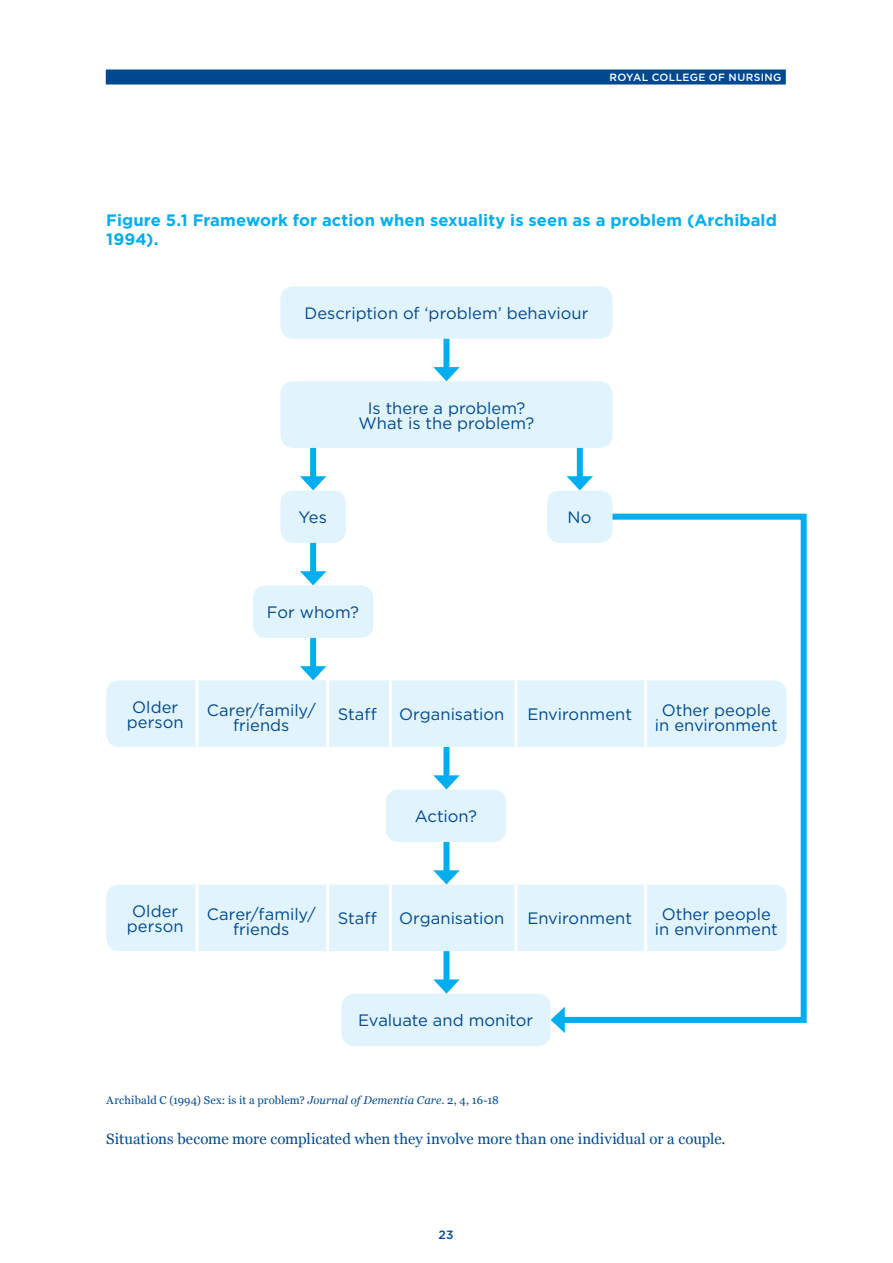
<style>
.page{position:relative;width:893px;height:1263px;background:#fff}
.page>*{position:absolute;margin:0;border:0;box-sizing:border-box;transform-origin:0 0}
.t1{font:16.5px/15px "Gotham";color:#004990;text-align:center}
.t2{font:700 16.5px/19.5px "Gotham";letter-spacing:.005em;color:#00aeef}
.t3{font:15px "Georgia";letter-spacing:-.005em;color:#004990}
.t4{font:500 12px "Gotham";color:#004990}
.t5{font:11.25px "Georgia";letter-spacing:.015em;color:#004990}
.t6{font:500 10.5px "Gotham";letter-spacing:.035em;color:#fff}
.s1{font-style:italic}
</style>
<div class="page">
<div style="left:106px;top:70px;width:680px;height:15px;background:#004990"></div>
<div style="left:280px;top:286px;width:332px;height:53px;background:#e1f4fd;border-radius:13px"></div>
<div style="left:280px;top:381px;width:332px;height:67px;background:#e1f4fd;border-radius:13px"></div>
<div style="left:280px;top:490px;width:66px;height:53px;background:#e1f4fd;border-radius:13px"></div>
<div style="left:547px;top:490px;width:65px;height:53px;background:#e1f4fd;border-radius:13px"></div>
<div style="left:253px;top:585px;width:120px;height:53px;background:#e1f4fd;border-radius:13px"></div>
<div style="left:341px;top:994px;width:210px;height:52px;background:#e1f4fd;border-radius:13px"></div>
<div style="left:386px;top:789px;width:120px;height:53px;background:#e1f4fd;border-radius:13px"></div>
<div style="left:106px;top:680px;width:681px;height:67px;background:#e1f4fd;border-radius:13px"></div>
<hr style="left:196px;top:680px;width:3px;height:67px;background:#fff">
<hr style="left:326px;top:680px;width:3px;height:67px;background:#fff">
<hr style="left:389px;top:680px;width:3px;height:67px;background:#fff">
<hr style="left:514px;top:680px;width:3px;height:67px;background:#fff">
<div style="left:106px;top:884px;width:681px;height:67px;background:#e1f4fd;border-radius:13px"></div>
<hr style="left:196px;top:884px;width:3px;height:67px;background:#fff">
<hr style="left:326px;top:884px;width:3px;height:67px;background:#fff">
<hr style="left:389px;top:884px;width:3px;height:67px;background:#fff">
<hr style="left:514px;top:884px;width:3px;height:67px;background:#fff">
<div style="left:443px;top:339px;width:6px;height:33px;background:#00aeef"></div>
<svg style="left:433px;top:367px;width:27px;height:14px"></svg>
<div style="left:577px;top:448px;width:6px;height:33px;background:#00aeef"></div>
<svg style="left:567px;top:476px;width:26px;height:14px"></svg>
<div style="left:310px;top:448px;width:6px;height:33px;background:#00aeef"></div>
<svg style="left:300px;top:476px;width:26px;height:14px"></svg>
<div style="left:310px;top:543px;width:6px;height:33px;background:#00aeef"></div>
<svg style="left:300px;top:571px;width:26px;height:14px"></svg>
<div style="left:310px;top:638px;width:6px;height:33px;background:#00aeef"></div>
<svg style="left:300px;top:666px;width:26px;height:14px"></svg>
<div style="left:443px;top:747px;width:6px;height:34px;background:#00aeef"></div>
<svg style="left:433px;top:775px;width:27px;height:14px"></svg>
<div style="left:443px;top:842px;width:6px;height:34px;background:#00aeef"></div>
<svg style="left:433px;top:870px;width:27px;height:14px"></svg>
<div style="left:443px;top:951px;width:6px;height:34px;background:#00aeef"></div>
<svg style="left:433px;top:979px;width:27px;height:15px"></svg>
<svg style="left:553px;top:511px;width:254px;height:512px"></svg>
<svg style="left:551px;top:1007px;width:14px;height:26px"></svg>
<p class="t6" style="left:609px;top:70px;width:174px">ROYAL COLLEGE OF NURSING</p>
<p class="t2" style="left:106px;top:210px;width:672px">Figure 5.1 Framework for action when sexuality is seen as a problem (Archibald<br>1994).</p>
<p class="t1" style="left:304px;top:305px;width:286px">Description of ‘problem’ behaviour</p>
<p class="t1" style="left:359px;top:400px;width:177px">Is there a problem?<br>What is the problem?</p>
<p class="t1" style="left:298px;top:510px;width:30px">Yes</p>
<p class="t1" style="left:567px;top:510px;width:25px">No</p>
<p class="t1" style="left:267px;top:604px;width:93px">For whom?</p>
<p class="t1" style="left:127px;top:699px;width:58px">Older person</p>
<p class="t1" style="left:207px;top:702px;width:111px">Carer/family/ friends</p>
<p class="t1" style="left:338px;top:707px;width:41px">Staff</p>
<p class="t1" style="left:399px;top:707px;width:107px">Organisation</p>
<p class="t1" style="left:528px;top:707px;width:106px">Environment</p>
<p class="t1" style="left:655px;top:702px;width:124px">Other people in environment</p>
<p class="t1" style="left:415px;top:809px;width:64px">Action?</p>
<p class="t1" style="left:127px;top:903px;width:58px">Older person</p>
<p class="t1" style="left:207px;top:906px;width:111px">Carer/family/ friends</p>
<p class="t1" style="left:338px;top:911px;width:41px">Staff</p>
<p class="t1" style="left:399px;top:911px;width:107px">Organisation</p>
<p class="t1" style="left:528px;top:911px;width:106px">Environment</p>
<p class="t1" style="left:655px;top:906px;width:124px">Other people in environment</p>
<p class="t1" style="left:358px;top:1013px;width:176px">Evaluate and monitor</p>
<p class="t5" style="left:106px;top:1092px;width:394px">Archibald C (1994) Sex: is it a problem? <span class="s1">Journal of Dementia Care</span>. 2, 4, 16-18</p>
<p class="t3" style="left:106px;top:1128px;width:621px">Situations become more complicated when they involve more than one individual or a couple.</p>
<p class="t4" style="left:438px;top:1227px;width:17px">23</p>
</div>
